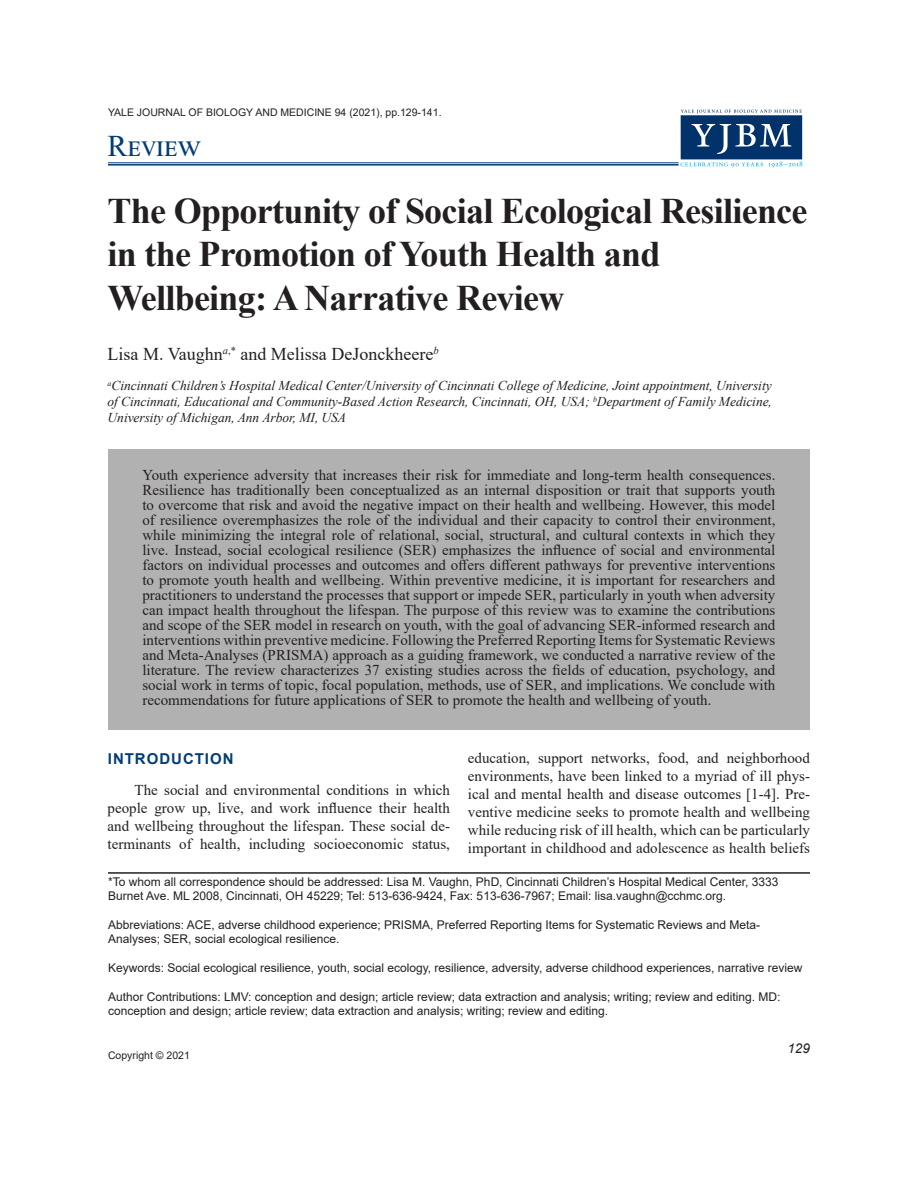
<style>
.page{position:relative;width:918px;height:1188px;background:#fff}
.page>*{position:absolute;margin:0;border:0;box-sizing:border-box;transform-origin:0 0}
.t1{font:700 36px/43.2px "Times New Roman";letter-spacing:-.02em;color:#231f20}
.t2{font:30px "Times New Roman";color:#013c76}
.t3{font:18px "Times New Roman";color:#231f20}
.t4{font:15px/15px "Times New Roman";color:#231f20;text-align:justify}
.t5{font:700 15px "Arial";letter-spacing:.065em;color:#003d76}
.t6{font:italic 13.5px/16.2px "Times New Roman";letter-spacing:-.005em;color:#231f20;text-align:justify}
.t7{font:italic 13.5px "Arial";color:#231f20}
.t8{font:12px/14.4px "Arial";color:#231f20}
.t9{font:10.5px "Arial";color:#231f20}
</style>
<div class="page">
<svg style="left:680px;top:110px;width:122px;height:58px"></svg>
<hr style="left:108px;top:163px;width:571px;height:1px;background:#013c76">
<hr style="left:108px;top:164px;width:571px;height:2px;background:#013c76">
<div style="left:108px;top:449px;width:702px;height:281px;background:#b2b1b1"></div>
<hr style="left:108px;top:872px;width:702px;height:2px;background:#231f20">
<p class="t9" style="left:108px;top:105px;width:335px">YALE JOURNAL OF BIOLOGY AND MEDICINE 94 (2021), pp.129-141.</p>
<h2 class="t2" style="left:108px;top:124px;width:95px">Review</h2>
<h1 class="t1" style="left:108px;top:188px;width:701px">The Opportunity of Social Ecological Resilience in the Promotion of Youth Health and<br>Wellbeing: A Narrative Review</h1>
<p class="t3" style="left:108px;top:342px;width:332px">Lisa M. Vaughn<sup>a</sup><sup>,*</sup> and Melissa DeJonckheere<sup>b</sup></p>
<p class="t6" style="left:108px;top:377px;width:666px"><sup>a</sup>Cincinnati Children’s Hospital Medical Center/University of Cincinnati College of Medicine, Joint appointment, University of Cincinnati, Educational and Community-Based Action Research, Cincinnati, OH, USA; <sup>b</sup>Department of Family Medicine, University of Michigan, Ann Arbor, MI, USA</p>
<p class="t4" style="left:142px;top:467px;width:635px">Youth experience adversity that increases their risk for immediate and long-term health consequences.<br>Resilience has traditionally been conceptualized as an internal disposition or trait that supports youth to overcome that risk and avoid the negative impact on their health and wellbeing. However, this model of resilience overemphasizes the role of the individual and their capacity to control their environment, while minimizing the integral role of relational, social, structural, and cultural contexts in which they live. Instead, social ecological resilience (SER) emphasizes the influence of social and environmental factors on individual processes and outcomes and offers different pathways for preventive interventions to promote youth health and wellbeing. Within preventive medicine, it is important for researchers and practitioners to understand the processes that support or impede SER, particularly in youth when adversity can impact health throughout the lifespan. The purpose of this review was to examine the contributions and scope of the SER model in research on youth, with the goal of advancing SER-informed research and interventions within preventive medicine. Following the Preferred Reporting Items for Systematic Reviews and Meta-Analyses (PRISMA) approach as a guiding framework, we conducted a narrative review of the literature. The review characterizes 37 existing studies across the fields of education, psychology, and social work in terms of topic, focal population, methods, use of SER, and implications. We conclude with recommendations for future applications of SER to promote the health and wellbeing of youth.</p>
<p class="t5" style="left:108px;top:748px;width:127px">INTRODUCTION</p>
<p class="t4" style="left:108px;top:781px;width:344px;line-height:18px;text-indent:27px">The social and environmental conditions in which people grow up, live, and work influence their health and wellbeing throughout the lifespan. These social de&shy;terminants of health, including socioeconomic status,</p>
<p class="t4" style="left:468px;top:749px;width:344px;line-height:18px">education, support networks, food, and neighborhood environments, have been linked to a myriad of ill phys&shy;ical and mental health and disease outcomes [1-4]. Pre&shy;ventive medicine seeks to promote health and wellbeing while reducing risk of ill health, which can be particularly important in childhood and adolescence as health beliefs</p>
<p class="t8" style="left:108px;top:874px;width:672px">*To whom all correspondence should be addressed: Lisa M. Vaughn, PhD, Cincinnati Children’s Hospital Medical Center, 3333<br>Burnet Ave. ML 2008, Cincinnati, OH 45229; Tel: 513-636-9424, Fax: 513-636-7967; Email: lisa.vaughn@cchmc.org.</p>
<p class="t8" style="left:108px;top:917px;width:654px">Abbreviations: ACE, adverse childhood experience; PRISMA, Preferred Reporting Items for Systematic Reviews and Meta-<br>Analyses; SER, social ecological resilience.</p>
<p class="t8" style="left:108px;top:961px;width:696px">Keywords: Social ecological resilience, youth, social ecology, resilience, adversity, adverse childhood experiences, narrative review</p>
<p class="t8" style="left:108px;top:989px;width:674px">Author Contributions: LMV: conception and design; article review; data extraction and analysis; writing; review and editing. MD: conception and design; article review; data extraction and analysis; writing; review and editing.</p>
<p class="t9" style="left:108px;top:1048px;width:83px">Copyright © 2021</p>
<p class="t7" style="left:787px;top:1040px;width:24px">129</p>
</div>
